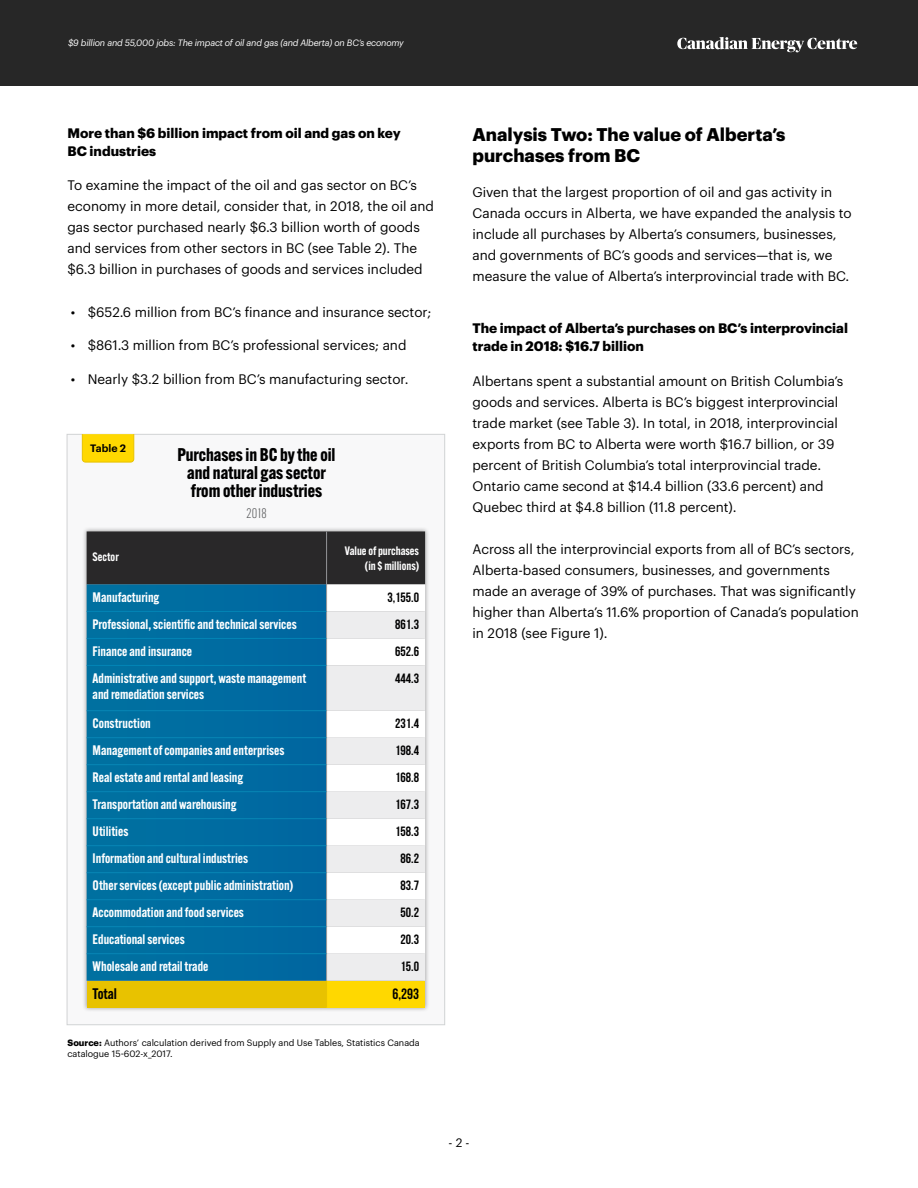
<style>
.page{position:relative;width:918px;height:1188px;background:#fff}
.page>*{position:absolute;margin:0;border:0;box-sizing:border-box;transform-origin:0 0}
.t1{font:700 18px/17.9px "Alternate Gothic ATF";color:#000;text-align:center}
.t2{font:700 18px/21px "Graphik";color:#000}
.t3{font:600 15px "Alternate Gothic ATF";letter-spacing:-.005em;color:#000}
.t4{font:700 15px "Bebas Neue";color:#000}
.t5{font:13.5px/21px "Graphik";color:#000}
.t6{font:600 13.5px/16.2px "Alternate Gothic ATF";color:#fff}
.t7{font:700 13.5px/18px "Graphik";color:#000}
.t8{font:700 13.5px "Bebas Neue";color:#000}
.t9{font:300 13.5px "Alternate Gothic ATF";color:#58595b}
.t10{font:600 12px/14.4px "Alternate Gothic ATF";color:#fff;text-align:right}
.t11{font:12px "Graphik";color:#000}
.t12{font:600 10.5px "Graphik";color:#000}
.t13{font:9px/10.5px "Graphik";color:#000}
.t14{font:italic 9px "Graphik";letter-spacing:-.02em;color:#fff}
.s1{font-weight:700}
</style>
<div class="page">
<div style="left:67px;top:434px;width:378px;height:591px;background:#f8f8f9;border:1px solid #d1d3d4"></div>
<svg style="left:82px;top:434px;width:52px;height:28px"></svg>
<div style="left:82px;top:527px;width:348px;height:485px;background:#000;opacity:.35"></div>
<svg style="left:87px;top:531px;width:338px;height:477px"></svg>
<div style="left:0;top:0;width:918px;height:86px;background:#272727"></div>
<svg style="left:677px;top:37px;width:180px;height:15px"></svg>
<p class="t14" style="left:68px;top:36px;width:337px">$9 billion and 55,000 jobs: The impact of oil and gas (and Alberta) on BC’s economy</p>
<p class="t7" style="left:68px;top:123px;width:335px">More than $6 billion impact from oil and gas on key<br>BC industries</p>
<p class="t5" style="left:68px;top:174px;width:368px">To examine the impact of the oil and gas sector on BC’s economy in more detail, consider that, in 2018, the oil and gas sector purchased nearly $6.3 billion worth of goods and services from other sectors in BC (see Table 2). The $6.3 billion in purchases of goods and services included</p>
<p class="t5" style="left:71px;top:300px;width:362px">• $652.6 million from BC’s finance and insurance sector;</p>
<p class="t5" style="left:71px;top:334px;width:337px">• $861.3 million from BC’s professional services; and</p>
<p class="t5" style="left:71px;top:368px;width:339px">• Nearly $3.2 billion from BC’s manufacturing sector.</p>
<p class="t12" style="left:90px;top:441px;width:37px">Table 2</p>
<h1 class="t1" style="left:177px;top:446px;width:160px">Purchases in BC by the oil and natural gas sector from other industries</h1>
<p class="t9" style="left:246px;top:505px;width:22px">2018</p>
<p class="t10" style="left:93px;top:549px;width:28px">Sector</p>
<p class="t10" style="left:345px;top:544px;width:76px">Value of purchases (in $ millions)</p>
<p class="t6" style="left:93px;top:589px;width:68px">Manufacturing</p>
<p class="t8" style="left:387px;top:590px;width:33px">3,155.0</p>
<p class="t6" style="left:93px;top:616px;width:206px">Professional, scientific and technical services</p>
<p class="t8" style="left:395px;top:617px;width:25px">861.3</p>
<p class="t6" style="left:93px;top:643px;width:101px">Finance and insurance</p>
<p class="t8" style="left:395px;top:644px;width:25px">652.6</p>
<p class="t6" style="left:93px;top:670px;width:215px">Administrative and support, waste management and remediation services</p>
<p class="t8" style="left:395px;top:671px;width:25px">444.3</p>
<p class="t6" style="left:93px;top:715px;width:60px">Construction</p>
<p class="t8" style="left:395px;top:716px;width:25px">231.4</p>
<p class="t6" style="left:93px;top:742px;width:193px">Management of companies and enterprises</p>
<p class="t8" style="left:395px;top:743px;width:25px">198.4</p>
<p class="t6" style="left:93px;top:769px;width:152px">Real estate and rental and leasing</p>
<p class="t8" style="left:395px;top:770px;width:25px">168.8</p>
<p class="t6" style="left:93px;top:796px;width:145px">Transportation and warehousing</p>
<p class="t8" style="left:395px;top:797px;width:25px">167.3</p>
<p class="t6" style="left:93px;top:823px;width:37px">Utilities</p>
<p class="t8" style="left:395px;top:824px;width:25px">158.3</p>
<p class="t6" style="left:93px;top:850px;width:157px">Information and cultural industries</p>
<p class="t8" style="left:401px;top:851px;width:20px">86.2</p>
<p class="t6" style="left:93px;top:877px;width:202px">Other services (except public administration)</p>
<p class="t8" style="left:401px;top:878px;width:20px">83.7</p>
<p class="t6" style="left:93px;top:904px;width:153px">Accommodation and food services</p>
<p class="t8" style="left:401px;top:905px;width:20px">50.2</p>
<p class="t6" style="left:93px;top:931px;width:94px">Educational services</p>
<p class="t8" style="left:401px;top:932px;width:20px">20.3</p>
<p class="t6" style="left:93px;top:958px;width:117px">Wholesale and retail trade</p>
<p class="t8" style="left:401px;top:959px;width:20px">15.0</p>
<p class="t3" style="left:93px;top:985px;width:26px">Total</p>
<p class="t4" style="left:393px;top:986px;width:28px">6,293</p>
<p class="t13" style="left:68px;top:1037px;width:354px"><span class="s1">Source:</span> Authors’ calculation derived from Supply and Use Tables, Statistics Canada catalogue 15-602-x_2017.</p>
<h1 class="t2" style="left:472px;top:123px;width:314px">Analysis Two: The value of Alberta’s purchases from BC</h1>
<p class="t5" style="left:472px;top:180px;width:381px">Given that the largest proportion of oil and gas activity in Canada occurs in Alberta, we have expanded the analysis to include all purchases by Alberta’s consumers, businesses, and governments of BC’s goods and services—that is, we measure the value of Alberta’s interprovincial trade with BC.</p>
<p class="t7" style="left:472px;top:318px;width:377px">The impact of Alberta’s purchases on BC’s interprovincial trade in 2018: $16.7 billion</p>
<p class="t5" style="left:472px;top:369px;width:372px">Albertans spent a substantial amount on British Columbia’s goods and services. Alberta is BC’s biggest interprovincial trade market (see Table 3). In total, in 2018, interprovincial exports from BC to Alberta were worth $16.7 billion, or 39 percent of British Columbia’s total interprovincial trade.<br>Ontario came second at $14.4 billion (33.6 percent) and Quebec third at $4.8 billion (11.8 percent).</p>
<p class="t5" style="left:472px;top:537px;width:388px">Across all the interprovincial exports from all of BC’s sectors, Alberta-based consumers, businesses, and governments made an average of 39% of purchases. That was significantly higher than Alberta’s 11.6% proportion of Canada’s population in 2018 (see Figure 1).</p>
<p class="t11" style="left:448px;top:1134px;width:23px">- 2 -</p>
</div>
